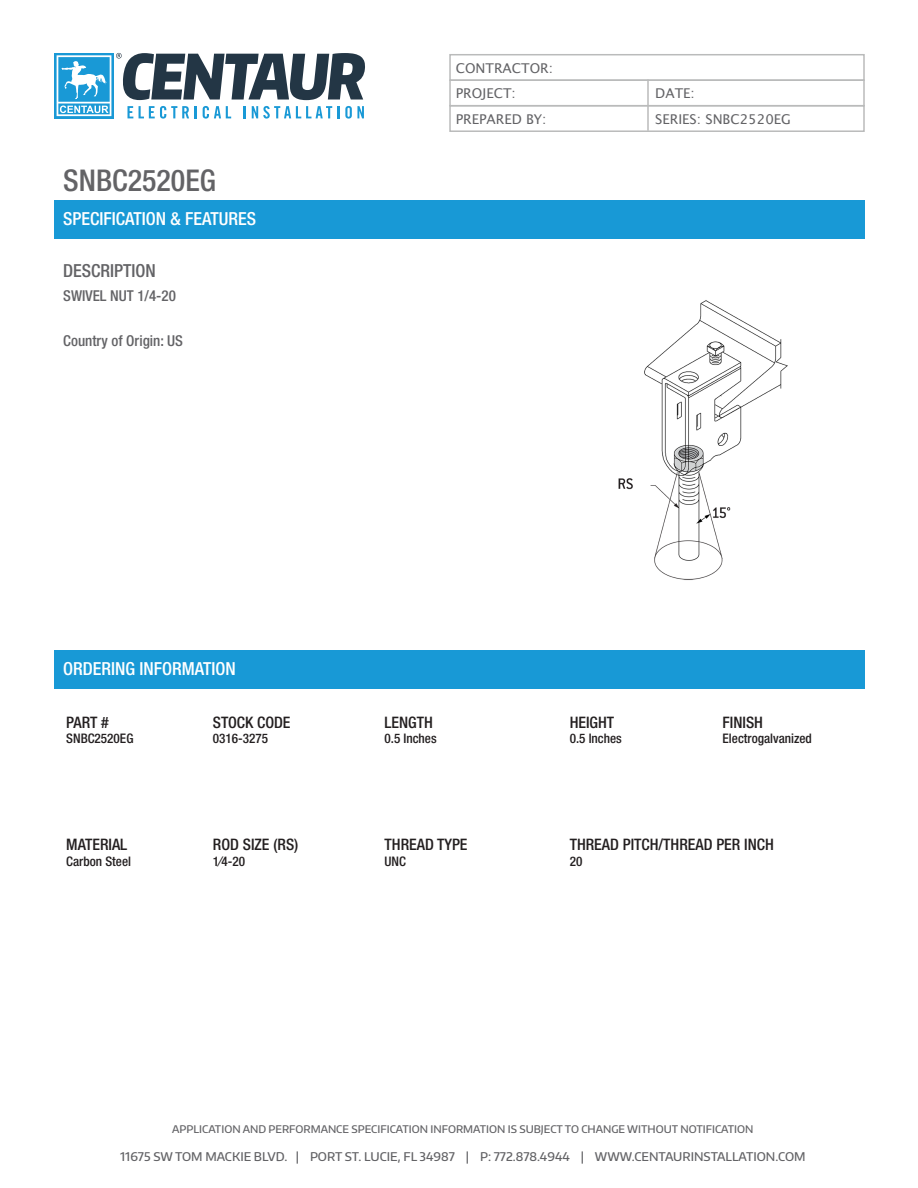
<style>
.page{position:relative;width:918px;height:1188px;background:#fff}
.page>*{position:absolute;margin:0;border:0;box-sizing:border-box;transform-origin:0 0}
.t1{font:500 condensed 30px "Helvetica Neue";color:#636366}
.t2{font:500 condensed 18px "Helvetica Neue";color:#fff}
.t3{font:500 condensed 18px "Helvetica Neue";color:#636366}
.t4{font:500 condensed 15.9px "Helvetica Neue";color:#231f20}
.t5{font:500 condensed 15px "Helvetica Neue";color:#636366}
.t6{font:13.5px "Lucida Grande";color:#636366}
.t7{font:500 condensed 13.2px "Helvetica Neue";color:#231f20}
.t8{font:500 12px "Encode Sans Normal";color:#636366}
.t9{font:500 10.5px "Encode Sans Normal";color:#636366}
</style>
<div class="page">
<svg style="left:54px;top:53px;width:3px;height:65px"></svg>
<svg style="left:57px;top:53px;width:308px;height:65px"></svg>
<div style="left:449px;top:54px;width:416px;height:27px;border:2px solid #babbbb"></div>
<div style="left:449px;top:79px;width:416px;height:27px;border:2px solid #babbbb"></div>
<hr style="left:647px;top:80px;width:2px;height:25px;background:#babbbb">
<div style="left:449px;top:105px;width:416px;height:27px;border:2px solid #babbbb"></div>
<hr style="left:647px;top:106px;width:2px;height:24px;background:#babbbb">
<div style="left:54px;top:200px;width:811px;height:39px;background:#1899d6"></div>
<div style="left:54px;top:650px;width:811px;height:39px;background:#1899d6"></div>
<img style="left:618px;top:300px;width:170px;height:280px">
<p class="t1" style="left:63px;top:163px;width:154px">SNBC2520EG</p>
<p class="t2" style="left:63px;top:208px;width:195px">SPECIFICATION &amp; FEATURES</p>
<p class="t3" style="left:63px;top:260px;width:94px">DESCRIPTION</p>
<p class="t5" style="left:63px;top:286px;width:114px">SWIVEL NUT 1/4-20</p>
<p class="t5" style="left:63px;top:331px;width:121px">Country of Origin: US</p>
<p class="t6" style="left:456px;top:60px;width:99px">CONTRACTOR:</p>
<p class="t6" style="left:456px;top:86px;width:62px">PROJECT:</p>
<p class="t6" style="left:655px;top:86px;width:41px">DATE:</p>
<p class="t6" style="left:456px;top:111px;width:92px">PREPARED BY:</p>
<p class="t6" style="left:655px;top:111px;width:137px">SERIES: SNBC2520EG</p>
<p class="t2" style="left:63px;top:658px;width:174px">ORDERING INFORMATION</p>
<p class="t4" style="left:66px;top:712px;width:44px">PART #</p>
<p class="t7" style="left:66px;top:731px;width:69px">SNBC2520EG</p>
<p class="t4" style="left:213px;top:712px;width:79px">STOCK CODE</p>
<p class="t7" style="left:213px;top:731px;width:57px">0316-3275</p>
<p class="t4" style="left:385px;top:712px;width:50px">LENGTH</p>
<p class="t7" style="left:385px;top:731px;width:54px">0.5 Inches</p>
<p class="t4" style="left:570px;top:712px;width:46px">HEIGHT</p>
<p class="t7" style="left:570px;top:731px;width:54px">0.5 Inches</p>
<p class="t4" style="left:723px;top:712px;width:42px">FINISH</p>
<p class="t7" style="left:723px;top:731px;width:91px">Electrogalvanized</p>
<p class="t4" style="left:66px;top:835px;width:63px">MATERIAL</p>
<p class="t7" style="left:66px;top:854px;width:66px">Carbon Steel</p>
<p class="t4" style="left:213px;top:835px;width:87px">ROD SIZE (RS)</p>
<p class="t7" style="left:213px;top:854px;width:34px">1⁄4-20</p>
<p class="t4" style="left:385px;top:835px;width:85px">THREAD TYPE</p>
<p class="t7" style="left:385px;top:854px;width:23px">UNC</p>
<p class="t4" style="left:570px;top:835px;width:206px">THREAD PITCH/THREAD PER INCH</p>
<p class="t7" style="left:570px;top:854px;width:14px">20</p>
<p class="t9" style="left:172px;top:1122px;width:583px">APPLICATION AND PERFORMANCE SPECIFICATION INFORMATION IS SUBJECT TO CHANGE WITHOUT NOTIFICATION</p>
<p class="t8" style="left:120px;top:1149px;width:687px">11675 SW TOM MACKIE BLVD. | PORT ST. LUCIE, FL 34987 | P: 772.878.4944 | WWW.CENTAURINSTALLATION.COM</p>
</div>
